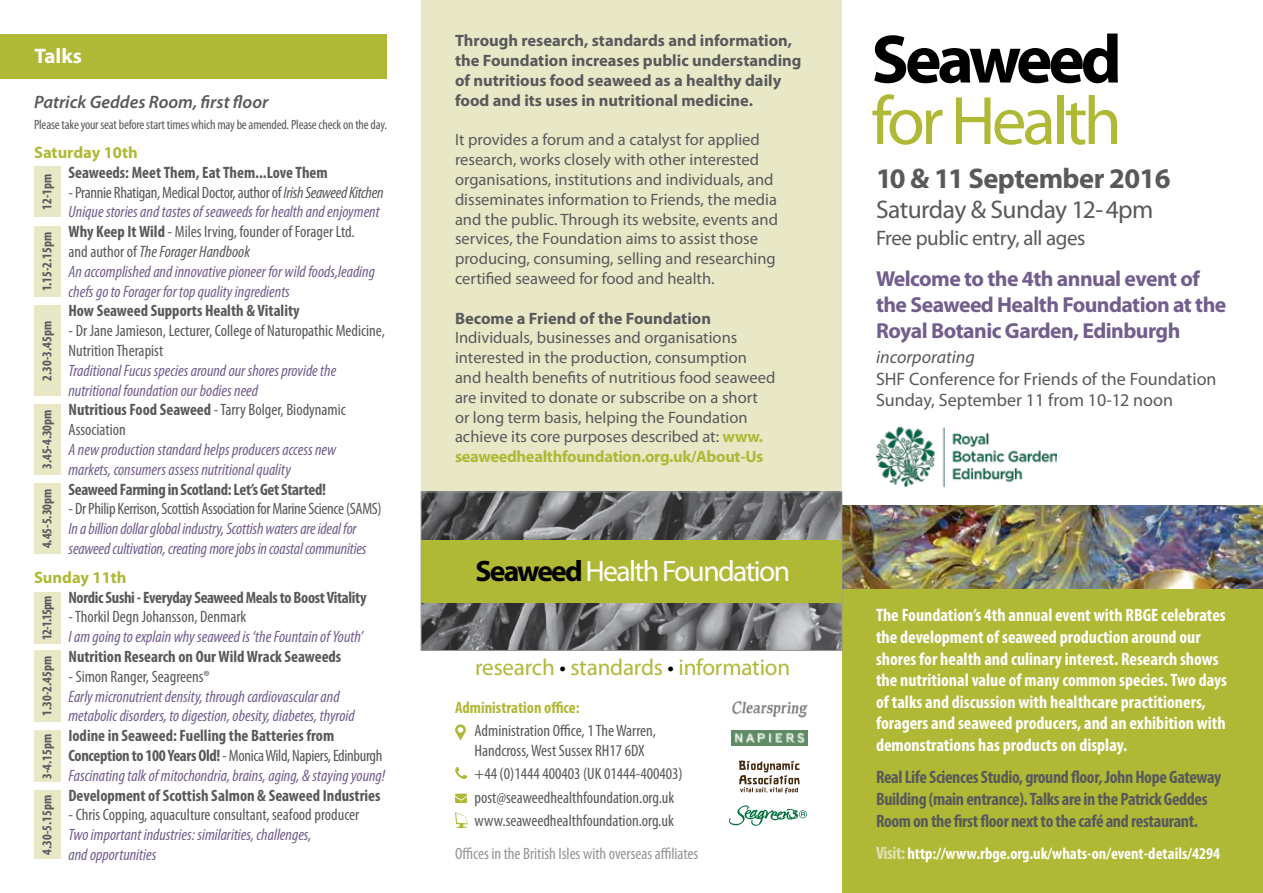
<style>
.page{position:relative;width:1263px;height:893px;background:#fff}
.page>*{position:absolute;margin:0;border:0;box-sizing:border-box;transform-origin:0 0}
.t1{font:69px "Myriad Pro";letter-spacing:-.055em;color:#b0b936}
.t2{font:700 69px "Myriad Pro";letter-spacing:-.06em;color:#000}
.t3{font:29.55px "Myriad Pro";letter-spacing:-.055em;color:#fff}
.t4{font:700 28.5px "Myriad Pro";letter-spacing:-.02em;color:#58595b}
.t5{font:25.5px "Myriad Pro";letter-spacing:-.02em;color:#58595b}
.t6{font:23.1px "Myriad Pro";letter-spacing:-.01em;color:#b0b936}
.t7{font:700 21.75px/26.1px "Myriad Pro";letter-spacing:-.025em;color:#725e8d}
.t8{font:21px "Myriad Pro";letter-spacing:-.02em;color:#58595b}
.t9{font:700 21px "Myriad Pro";color:#fff}
.t10{font:700 condensed 18px/21.6px "Myriad Pro";color:#fff}
.t11{font:700 condensed 18px/21.6px "Myriad Pro";letter-spacing:-.02em;color:#58595b}
.t12{font:18px/21.6px "Myriad Pro";color:#58595b}
.t13{font:italic 600 18px "Myriad Pro";color:#58595b}
.t14{font:italic 18px "Myriad Pro";color:#58595b}
.t15{font:italic condensed 16.5px/19.8px "Myriad Pro";color:#725e8d}
.t16{font:16.5px/19.8px "Myriad Pro";color:#58595b}
.t17{font:condensed 16.5px/19.8px "Myriad Pro";color:#58595b}
.t18{font:700 condensed 16.5px/19.8px "Myriad Pro";color:#58595b}
.t19{font:700 16.5px/19.8px "Myriad Pro";color:#58595b}
.t20{font:700 condensed 16.5px "Myriad Pro";letter-spacing:-.02em;color:#58595b}
.t21{font:condensed 16.5px "Myriad Pro";letter-spacing:-.02em;color:#58595b}
.t22{font:700 condensed 16.5px "Myriad Pro";color:#fff}
.t23{font:condensed 16.5px "Myriad Pro";color:#939598}
.t24{font:700 16.5px "Myriad Pro";color:#b0b936}
.t25{font:700 condensed 16.5px "Myriad Pro";color:#b0b936}
.t26{font:700 condensed 13.5px "Myriad Pro";color:#58595b}
.t27{font:condensed 13.5px "Myriad Pro";letter-spacing:-.01em;color:#58595b}
.s1{font-style:normal;color:#58595b}
.s2{color:#58595b}
.s3{font-weight:700;font-style:normal;color:#58595b}
.s4{font-weight:400}
.s5{font-weight:400;font-style:italic;color:#725e8d}
.s6{font-weight:700;color:#b0b936}
.s7{font-weight:700;color:#000}
.s8{color:#000}
.s9{font-size:18px;color:#e0e0b3}
</style>
<div class="page">
<div style="left:421px;top:0;width:421px;height:500px;background:#e8e8c7"></div>
<svg style="left:455px;top:724px;width:11px;height:17px"></svg>
<svg style="left:455px;top:767px;width:12px;height:12px"></svg>
<svg style="left:455px;top:794px;width:12px;height:9px"></svg>
<svg style="left:455px;top:812px;width:13px;height:16px"></svg>
<div style="left:842px;top:553px;width:421px;height:340px;background:#b0b936"></div>
<img style="left:876px;top:427px;width:181px;height:60px">
<img style="left:842px;top:506px;width:421px;height:83px">
<div style="left:0;top:34px;width:387px;height:45px;background:#b0b936"></div>
<img style="left:423px;top:494px;width:417px;height:155px">
<div style="left:421px;top:492px;width:421px;height:159px;border:1px solid #939598"></div>
<div style="left:421px;top:540px;width:421px;height:62px;background:#b0b936"></div>
<svg style="left:729px;top:805px;width:78px;height:21px"></svg>
<img style="left:732px;top:701px;width:75px;height:17px">
<img style="left:731px;top:731px;width:76px;height:15px">
<svg style="left:739px;top:760px;width:60px;height:34px"></svg>
<div style="left:34px;top:167px;width:27px;height:50px;background:#e8e8c7"></div>
<div style="left:34px;top:226px;width:27px;height:71px;background:#e8e8c7"></div>
<div style="left:34px;top:305px;width:27px;height:90px;background:#e8e8c7"></div>
<div style="left:34px;top:404px;width:27px;height:71px;background:#e8e8c7"></div>
<div style="left:34px;top:484px;width:27px;height:70px;background:#e8e8c7"></div>
<div style="left:34px;top:592px;width:27px;height:51px;background:#e8e8c7"></div>
<div style="left:34px;top:651px;width:27px;height:71px;background:#e8e8c7"></div>
<div style="left:34px;top:730px;width:27px;height:52px;background:#e8e8c7"></div>
<div style="left:34px;top:790px;width:27px;height:69px;background:#e8e8c7"></div>
<p class="t9" style="left:34px;top:42px;width:49px">Talks</p>
<p class="t13" style="left:34px;top:90px;width:236px">Patrick Geddes Room, first floor</p>
<p class="t27" style="left:34px;top:117px;width:354px">Please take your seat before start times which may be amended. Please check on the day.</p>
<p class="t24" style="left:34px;top:142px;width:105px">Saturday 10th</p>
<p class="t18" style="left:69px;top:162px;width:261px">Seaweeds: Meet Them, Eat Them...Love Them</p>
<p class="t15" style="left:69px;top:182px;width:316px"><span class="s1">- Prannie Rhatigan, Medical Doctor, author of</span> <span class="s2">Irish Seaweed Kitchen </span>Unique stories and tastes of seaweeds for health and enjoyment <span class="s3">Why Keep It Wild</span> <span class="s1">- Miles Irving, founder of Forager Ltd.<br>and author of</span> <span class="s2">The Forager Handbook<br></span>An accomplished and innovative pioneer for wild foods,leading chefs go to Forager for top quality ingredients</p>
<p class="t18" style="left:69px;top:301px;width:233px">How Seaweed Supports Health &amp; Vitality</p>
<p class="t17" style="left:69px;top:321px;width:318px">- Dr Jane Jamieson, Lecturer, College of Naturopathic Medicine,<br>Nutrition Therapist</p>
<p class="t15" style="left:69px;top:360px;width:279px">Traditional Fucus species around our shores provide the nutritional foundation our bodies need<br><span class="s3">Nutritious Food Seaweed</span> <span class="s1">- Tarry Bolger, Biodynamic Association</span></p>
<p class="t15" style="left:69px;top:439px;width:269px">A new production standard helps producers access new markets, consumers assess nutritional quality</p>
<p class="t20" style="left:69px;top:479px;width:259px">Seaweed Farming in Scotland: Let’s Get Started!</p>
<p class="t21" style="left:69px;top:499px;width:315px">- Dr Philip Kerrison, Scottish Association for Marine Science (SAMS)</p>
<p class="t15" style="left:69px;top:519px;width:299px">In a billion dollar global industry, Scottish waters are ideal for seaweed cultivation, creating more jobs in coastal communities</p>
<p class="t24" style="left:34px;top:566px;width:94px">Sunday 11th</p>
<p class="t20" style="left:69px;top:587px;width:300px">Nordic Sushi - Everyday Seaweed Meals to Boost Vitality</p>
<p class="t17" style="left:69px;top:607px;width:179px">- Thorkil Degn Johansson, Denmark</p>
<p class="t15" style="left:69px;top:627px;width:296px">I am going to explain why seaweed is ‘the Fountain of Youth’</p>
<p class="t18" style="left:69px;top:646px;width:274px">Nutrition Research on Our Wild Wrack Seaweeds</p>
<p class="t17" style="left:69px;top:666px;width:143px">- Simon Ranger, Seagreens®</p>
<p class="t15" style="left:69px;top:686px;width:288px">Early micronutrient density, through cardiovascular and metabolic disorders, to digestion, obesity, diabetes, thyroid</p>
<p class="t18" style="left:69px;top:725px;width:318px">Iodine in Seaweed: Fuelling the Batteries from<br>Conception to 100 Years Old! <span class="s4">- Monica Wild, Napiers, Edinburgh<br></span><span class="s5">Fascinating talk of mitochondria, brains, aging, &amp; staying young!</span></p>
<p class="t18" style="left:69px;top:785px;width:313px">Development of Scottish Salmon &amp; Seaweed Industries</p>
<p class="t17" style="left:69px;top:805px;width:292px">- Chris Copping, aquaculture consultant, seafood producer</p>
<p class="t15" style="left:69px;top:825px;width:245px">Two important industries: similarities, challenges, and opportunities</p>
<p class="t26" style="left:38px;top:210px;width:37px;rotate:-90deg">12-1pm</p>
<p class="t26" style="left:38px;top:291px;width:61px;rotate:-90deg">1.15-2.15pm</p>
<p class="t26" style="left:38px;top:381px;width:61px;rotate:-90deg">2.30-3.45pm</p>
<p class="t26" style="left:38px;top:469px;width:61px;rotate:-90deg">3.45-4.30pm</p>
<p class="t26" style="left:38px;top:548px;width:61px;rotate:-90deg">4.45-5.30pm</p>
<p class="t26" style="left:38px;top:640px;width:46px;rotate:-90deg">12-1.15pm</p>
<p class="t26" style="left:38px;top:716px;width:61px;rotate:-90deg">1.30-2.45pm</p>
<p class="t26" style="left:38px;top:779px;width:46px;rotate:-90deg">3-4.15pm</p>
<p class="t26" style="left:38px;top:855px;width:61px;rotate:-90deg">4.30-5.15pm</p>
<p class="t19" style="left:455px;top:30px;width:348px">Through research, standards and information, the Foundation increases public understanding of nutritious food seaweed as a healthy daily food and its uses in nutritional medicine.</p>
<p class="t16" style="left:455px;top:130px;width:324px">It provides a forum and a catalyst for applied research, works closely with other interested organisations, institutions and individuals, and disseminates information to Friends, the media and the public. Through its website, events and services, the Foundation aims to assist those producing, consuming, selling and researching certified seaweed for food and health.</p>
<p class="t19" style="left:455px;top:308px;width:258px">Become a Friend of the Foundation</p>
<p class="t16" style="left:455px;top:328px;width:322px">Individuals, businesses and organisations interested in the production, consumption and health benefits of nutritious food seaweed are invited to donate or subscribe on a short or long term basis, helping the Foundation achieve its core purposes described at: <span class="s6">www. seaweedhealthfoundation.org.uk/About-Us</span></p>
<h2 class="t3" style="left:475px;top:553px;width:316px"><span class="s7">Seaweed</span>Health Foundation</h2>
<h3 class="t6" style="left:475px;top:653px;width:316px">research <span class="s8">•</span> standards <span class="s8">•</span> information</h3>
<p class="t25" style="left:455px;top:697px;width:126px">Administration office:</p>
<p class="t17" style="left:474px;top:721px;width:183px">Administration Office, 1 The Warren,<br>Handcross, West Sussex RH17 6DX</p>
<p class="t17" style="left:474px;top:762px;width:210px;line-height:23.4px">+44 (0)1444 400403 (UK 01444-400403) post@seaweedhealthfoundation.org.uk www.seaweedhealthfoundation.org.uk</p>
<p class="t23" style="left:455px;top:843px;width:245px">Offices in the British Isles with overseas affiliates</p>
<h1 class="t2" style="left:871px;top:14px;width:252px">Seaweed</h1>
<h1 class="t1" style="left:871px;top:78px;width:252px">for Health</h1>
<h3 class="t4" style="left:876px;top:160px;width:296px">10 &amp; 11 September 2016</h3>
<h3 class="t5" style="left:876px;top:194px;width:279px">Saturday &amp; Sunday 12-4pm</h3>
<p class="t8" style="left:876px;top:225px;width:211px">Free public entry, all ages</p>
<h3 class="t7" style="left:876px;top:265px;width:352px">Welcome to the 4th annual event of the Seaweed Health Foundation at the<br>Royal Botanic Garden, Edinburgh</h3>
<p class="t14" style="left:876px;top:346px;width:100px">incorporating</p>
<p class="t12" style="left:876px;top:367px;width:342px">SHF Conference for Friends of the Foundation<br>Sunday, September 11 from 10-12 noon</p>
<p class="t10" style="left:876px;top:604px;width:352px">The Foundation’s 4th annual event with RBGE celebrates the development of seaweed production around our shores for health and culinary interest. Research shows the nutritional value of many common species. Two days of talks and discussion with healthcare practitioners, foragers and seaweed producers, and an exhibition with demonstrations has products on display.</p>
<p class="t11" style="left:876px;top:766px;width:347px">Real Life Sciences Studio, ground floor, John Hope Gateway<br>Building (main entrance). Talks are in the Patrick Geddes<br>Room on the first floor next to the café and restaurant.</p>
<p class="t22" style="left:876px;top:843px;width:346px"><span class="s9">Visit:</span> http://www.rbge.org.uk/whats-on/event-details/4294</p>
</div>
